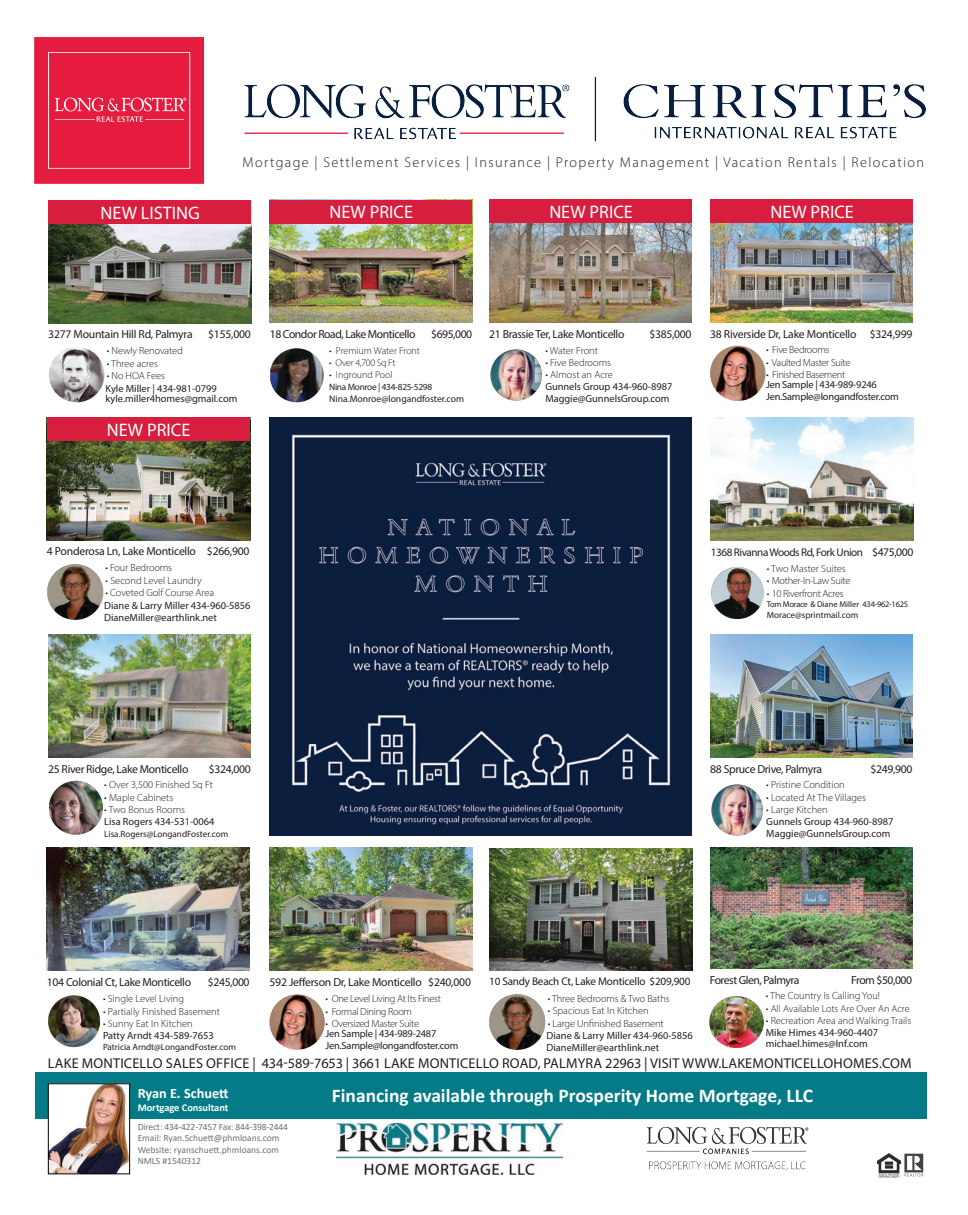
<style>
.page{position:relative;width:968px;height:1215px;background:#fff}
.page>*{position:absolute;margin:0;border:0;box-sizing:border-box;transform-origin:0 0}
.t1{font:700 19.5px "Calibri";color:#fff}
.t2{font:18.12px "Myriad Pro";color:#fff}
.t3{font:14.25px "Myriad Pro";letter-spacing:.015em;color:#231f20}
.t4{font:300 14.25px "Myriad Pro";letter-spacing:.095em;color:#231f20}
.t5{font:700 14.25px "Calibri";color:#fff}
.t6{font:11.62px "Myriad Pro";letter-spacing:-.03em;color:#231f20}
.t7{font:11.12px "Myriad Pro";letter-spacing:-.02em;color:#231f20}
.t8{font:11.12px "Myriad Pro";letter-spacing:-.04em;color:#231f20}
.t9{font:300 10.38px "Myriad Pro";letter-spacing:-.005em;color:#231f20}
.t10{font:10.38px/11.6px "Myriad Pro";color:#231f20}
.t11{font:300 10.38px "Myriad Pro";letter-spacing:-.03em;color:#231f20}
.t12{font:10.38px/11.6px "Myriad Pro";letter-spacing:-.02em;color:#231f20}
.t13{font:700 10.38px "Calibri";color:#fff}
.t14{font:300 10.12px "Myriad Pro";color:#231f20}
.t15{font:300 10px "Myriad Pro";letter-spacing:-.005em;color:#231f20}
.t16{font:300 10px "Myriad Pro";letter-spacing:-.03em;color:#231f20}
.t17{font:9.62px "Myriad Pro";color:#231f20}
.t18{font:9.5px/11.4px "Calibri";color:#6f7171}
.t19{font:9.25px "Myriad Pro";letter-spacing:-.03em;color:#231f20}
.t20{font:9.12px "Myriad Pro";color:#231f20}
.t21{font:8.38px "Myriad Pro";letter-spacing:-.03em;color:#231f20}
.s1{font-size:11.62px}
.s2{font-size:10.38px}
</style>
<div class="page">
<img style="left:34px;top:37px;width:891px;height:146px">
<img style="left:877px;top:1154px;width:23px;height:24px">
<svg style="left:904px;top:1154px;width:20px;height:23px"></svg>
<div style="left:35px;top:1072px;width:892px;height:47px;background:#047b86"></div>
<img style="left:710px;top:848px;width:202px;height:121px">
<img style="left:709px;top:996px;width:54px;height:53px">
<img style="left:269px;top:417px;width:423px;height:418px">
<img style="left:710px;top:417px;width:203px;height:124px">
<img style="left:711px;top:567px;width:53px;height:52px">
<img style="left:269px;top:848px;width:203px;height:123px">
<img style="left:269px;top:994px;width:56px;height:56px;border-radius:28px">
<img style="left:710px;top:634px;width:202px;height:123px">
<img style="left:711px;top:784px;width:52px;height:52px">
<img style="left:47px;top:848px;width:203px;height:123px">
<img style="left:48px;top:995px;width:51px;height:53px">
<img style="left:270px;top:224px;width:202px;height:98px">
<img style="left:270px;top:348px;width:54px;height:54px">
<div style="left:269px;top:200px;width:203px;height:24px;background:#d71e3e"></div>
<img style="left:48px;top:634px;width:203px;height:123px">
<img style="left:50px;top:781px;width:52px;height:54px">
<img style="left:710px;top:223px;width:202px;height:99px">
<img style="left:710px;top:346px;width:55px;height:55px;border-radius:28px">
<div style="left:710px;top:199px;width:203px;height:24px;background:#d71e3e"></div>
<img style="left:489px;top:848px;width:203px;height:123px">
<img style="left:489px;top:994px;width:57px;height:56px">
<img style="left:48px;top:211px;width:203px;height:112px">
<img style="left:49px;top:347px;width:55px;height:55px;border-radius:28px">
<div style="left:49px;top:200px;width:202px;height:24px;background:#d71e3e"></div>
<img style="left:47px;top:441px;width:203px;height:99px">
<img style="left:47px;top:564px;width:57px;height:56px">
<div style="left:47px;top:417px;width:203px;height:24px;background:#d71e3e"></div>
<img style="left:489px;top:223px;width:203px;height:99px">
<img style="left:490px;top:349px;width:52px;height:52px">
<div style="left:489px;top:199px;width:203px;height:24px;background:#d71e3e"></div>
<img style="left:336px;top:1123px;width:226px;height:51px">
<img style="left:50px;top:1086px;width:78px;height:86px">
<div style="left:48px;top:1084px;width:82px;height:90px;border:1px solid #000"></div>
<img style="left:646px;top:1126px;width:163px;height:45px">
<h2 class="t2" style="left:101px;top:202px;width:101px">NEW LISTING</h2>
<h3 class="t4" style="left:242px;top:154px;width:683px">Mortgage | Settlement Services | Insurance | Property Management | Vacation Rentals | Relocation</h3>
<h2 class="t2" style="left:329px;top:201px;width:85px">NEW PRICE</h2>
<h2 class="t2" style="left:549px;top:201px;width:85px">NEW PRICE</h2>
<h2 class="t2" style="left:770px;top:200px;width:85px">NEW PRICE</h2>
<p class="t6" style="left:48px;top:327px;width:146px">3277 Mountain Hill Rd, Palmyra</p>
<p class="t6" style="left:208px;top:327px;width:44px">$155,000</p>
<p class="t9" style="left:107px;top:345px;width:77px">• Newly Renovated</p>
<p class="t9" style="left:107px;top:357px;width:53px">• Three acres</p>
<p class="t9" style="left:107px;top:369px;width:60px">• No HOA Fees</p>
<p class="t10" style="left:106px;top:383px;width:133px;line-height:10.4px">Kyle Miller | 434-981-0799 kyle.miller4homes@gmail.com</p>
<h2 class="t2" style="left:107px;top:419px;width:85px">NEW PRICE</h2>
<p class="t6" style="left:270px;top:327px;width:147px">18 Condor Road, Lake Monticello</p>
<p class="t6" style="left:431px;top:327px;width:43px">$695,000</p>
<p class="t15" style="left:329px;top:345px;width:92px">• Premium Water Front</p>
<p class="t16" style="left:329px;top:357px;width:68px">• Over 4,700 Sq Ft</p>
<p class="t15" style="left:329px;top:369px;width:65px">• Inground Pool</p>
<p class="t19" style="left:329px;top:381px;width:104px">Nina Monroe | 434-825-5298</p>
<p class="t17" style="left:329px;top:393px;width:136px">Nina.Monroe@longandfoster.com</p>
<p class="t6" style="left:489px;top:327px;width:137px">21 Brassie Ter, Lake Monticello</p>
<p class="t6" style="left:649px;top:327px;width:43px">$385,000</p>
<p class="t9" style="left:545px;top:344px;width:54px">• Water Front</p>
<p class="t9" style="left:545px;top:356px;width:67px">• Five Bedrooms</p>
<p class="t9" style="left:545px;top:369px;width:69px">• Almost an Acre</p>
<p class="t10" style="left:545px;top:381px;width:128px">Gunnels Group 434-960-8987<br>Maggie@GunnelsGroup.com</p>
<p class="t6" style="left:710px;top:326px;width:204px">38 Riverside Dr, Lake Monticello $324,999</p>
<p class="t11" style="left:766px;top:344px;width:65px">• Five Bedrooms</p>
<p class="t11" style="left:766px;top:356px;width:86px">• Vaulted Master Suite</p>
<p class="t11" style="left:766px;top:369px;width:81px">• Finished Basement</p>
<p class="t12" style="left:766px;top:379px;width:134px">Jen Sample | 434-989-9246<br>Jen.Sample@longandfoster.com</p>
<p class="t6" style="left:47px;top:544px;width:204px">4 Ponderosa Ln, Lake Monticello $266,900</p>
<p class="t9" style="left:106px;top:562px;width:68px">• Four Bedrooms</p>
<p class="t9" style="left:106px;top:574px;width:98px">• Second Level Laundry</p>
<p class="t9" style="left:106px;top:586px;width:110px">• Coveted Golf Course Area</p>
<p class="t10" style="left:104px;top:600px;width:148px">Diane &amp; Larry Miller 434-960-5856<br>DianeMiller@earthlink.net</p>
<p class="t8" style="left:710px;top:545px;width:204px">1368 Rivanna Woods Rd, Fork Union <span class="s1">$475,000</span></p>
<p class="t9" style="left:766px;top:562px;width:80px">• Two Master Suites</p>
<p class="t11" style="left:766px;top:574px;width:85px">• Mother-In-Law Suite</p>
<p class="t11" style="left:766px;top:587px;width:78px">• 10 Riverfront Acres</p>
<p class="t21" style="left:766px;top:599px;width:143px">Tom Morace &amp; Diane Miller 434-962-1625</p>
<p class="t20" style="left:766px;top:610px;width:93px">Morace@sprintmail.com</p>
<p class="t6" style="left:48px;top:761px;width:142px">25 River Ridge, Lake Monticello</p>
<p class="t6" style="left:209px;top:761px;width:43px">$324,000</p>
<p class="t9" style="left:104px;top:779px;width:110px">• Over 3,500 Finished Sq Ft</p>
<p class="t9" style="left:104px;top:791px;width:71px">• Maple Cabinets</p>
<p class="t9" style="left:104px;top:804px;width:82px">• Two Bonus Rooms</p>
<p class="t10" style="left:104px;top:815px;width:112px">Lisa Rogers 434-531-0064</p>
<p class="t20" style="left:104px;top:828px;width:125px">Lisa.Rogers@LongandFoster.com</p>
<p class="t6" style="left:710px;top:761px;width:113px">88 Spruce Drive, Palmyra</p>
<p class="t6" style="left:870px;top:761px;width:43px">$249,900</p>
<p class="t9" style="left:766px;top:779px;width:80px">• Pristine Condition</p>
<p class="t9" style="left:766px;top:791px;width:101px">• Located At The Villages</p>
<p class="t9" style="left:766px;top:804px;width:63px">• Large Kitchen</p>
<p class="t10" style="left:766px;top:815px;width:128px">Gunnels Group 434-960-8987<br>Maggie@GunnelsGroup.com</p>
<p class="t6" style="left:47px;top:975px;width:146px">104 Colonial Ct, Lake Monticello</p>
<p class="t6" style="left:208px;top:975px;width:43px">$245,000</p>
<p class="t9" style="left:103px;top:992px;width:83px">• Single Level Living</p>
<p class="t9" style="left:103px;top:1005px;width:118px">• Partially Finished Basement</p>
<p class="t9" style="left:103px;top:1017px;width:91px">• Sunny Eat In Kitchen</p>
<p class="t10" style="left:103px;top:1029px;width:112px">Patty Arndt 434-589-7653</p>
<p class="t20" style="left:103px;top:1042px;width:134px">Patricia Arndt@LongandFoster.com</p>
<p class="t6" style="left:269px;top:975px;width:203px">592 Jefferson Dr, Lake Monticello $240,000</p>
<p class="t11" style="left:325px;top:992px;width:117px">• One Level Living At Its Finest</p>
<p class="t11" style="left:325px;top:1005px;width:88px">• Formal Dining Room</p>
<p class="t11" style="left:325px;top:1017px;width:95px">• Oversized Master Suite</p>
<p class="t12" style="left:325px;top:1028px;width:134px">Jen Sample | 434-989-2487<br>Jen.Sample@longandfoster.com</p>
<p class="t7" style="left:489px;top:975px;width:203px">10 Sandy Beach Ct, Lake Monticello $209,900</p>
<p class="t9" style="left:548px;top:992px;width:123px">• Three Bedrooms &amp; Two Baths</p>
<p class="t9" style="left:548px;top:1004px;width:102px">• Spacious Eat In Kitchen</p>
<p class="t9" style="left:548px;top:1017px;width:117px">• Large Unfinished Basement</p>
<p class="t10" style="left:546px;top:1030px;width:148px">Diane &amp; Larry Miller 434-960-5856<br>DianeMiller@earthlink.net</p>
<p class="t6" style="left:709px;top:973px;width:91px">Forest Glen, Palmyra</p>
<p class="t6" style="left:851px;top:973px;width:62px">From $50,000</p>
<p class="t9" style="left:765px;top:990px;width:116px">• The Country Is Calling You!</p>
<p class="t14" style="left:765px;top:1002px;width:145px"><span class="s2">•</span> All Available Lots Are Over An Acre</p>
<p class="t9" style="left:765px;top:1015px;width:147px">• Recreation Area and Walking Trails</p>
<p class="t10" style="left:765px;top:1026px;width:114px">Mike Himes 434-960-4407 michael.himes@lnf.com</p>
<h3 class="t3" style="left:48px;top:1055px;width:865px">LAKE MONTICELLO SALES OFFICE | 434-589-7653 | 3661 LAKE MONTICELLO ROAD, PALMYRA 22963 | VISIT WWW.LAKEMONTICELLOHOMES.COM</h3>
<h3 class="t5" style="left:138px;top:1083px;width:92px">Ryan E. Schuett</h3>
<p class="t13" style="left:138px;top:1100px;width:92px">Mortgage Consultant</p>
<p class="t18" style="left:138px;top:1121px;width:152px">Direct: 434-422-7457 Fax: 844-398-2444<br>Email: Ryan.Schuett@phmloans.com<br>Website: ryanschuett.phmloans.com<br>NMLS #1540312</p>
<h1 class="t1" style="left:332px;top:1081px;width:482px">Financing available through Prosperity Home Mortgage, LLC</h1>
</div>
